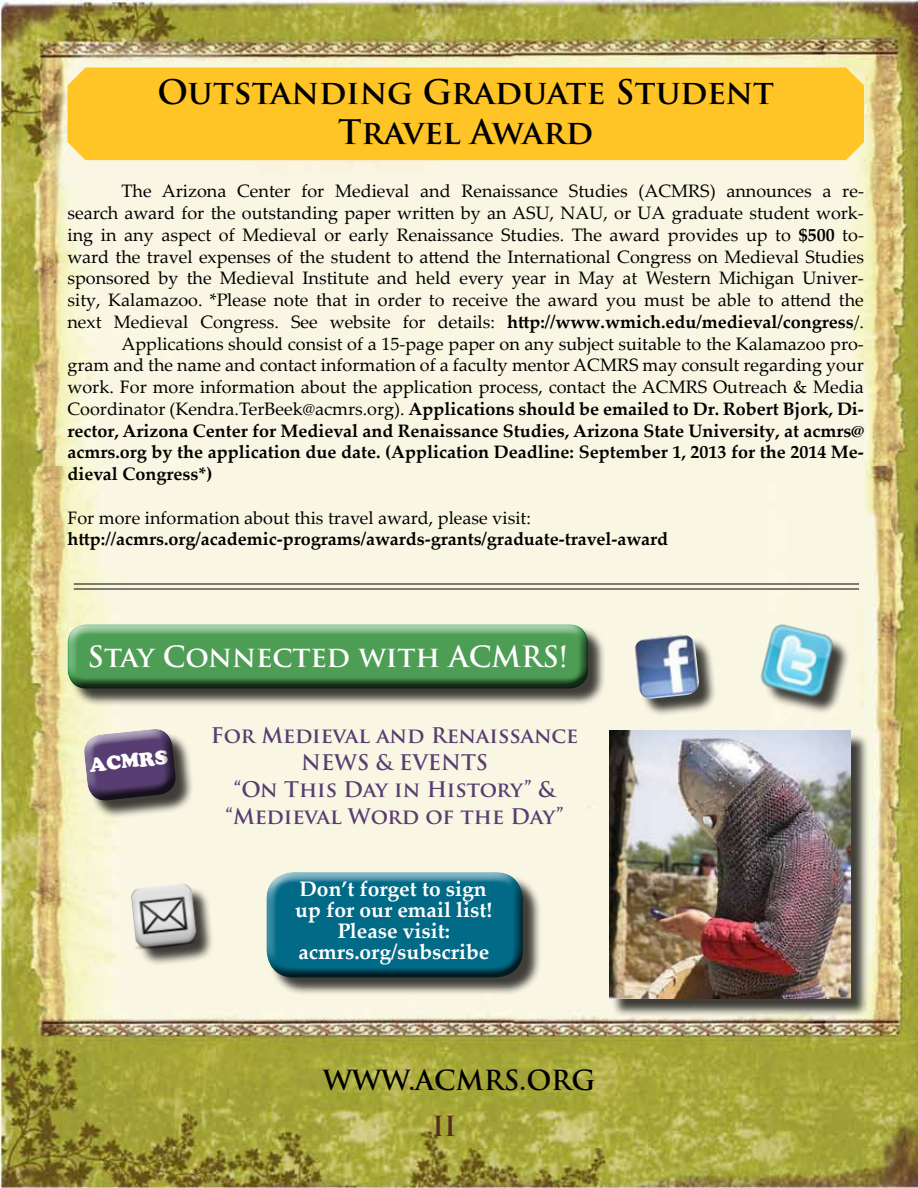
<style>
.page{position:relative;width:918px;height:1188px;background:#fff}
.page>*{position:absolute;margin:0;border:0;box-sizing:border-box;transform-origin:0 0}
.t1{font:700 33px/39.6px "Trajan Pro";color:#000;text-align:center}
.t2{font:700 28.5px "Trajan Pro";color:#fff}
.t3{font:700 27px "Trajan Pro";color:#000}
.t4{font:700 27px "Trajan Pro";color:#552b20}
.t5{font:700 21px/27px "Trajan Pro";color:#573d71;text-align:center}
.t6{font:700 21px/21px "Palatino Linotype";color:#fff;text-align:center}
.t7{font:19.5px "Cooper Black Std";color:#fff}
.t8{font:18px "Palatino Linotype";color:#000}
.t9{font:700 18px "Palatino Linotype";color:#000}
.s1{font-weight:700}
.s2{font-weight:400}
</style>
<div class="page">
<img style="left:0;top:0;width:918px;height:1188px">
<div style="left:134px;top:887px;width:81px;height:80px;background:#f9f6e3"></div>
<img style="left:115px;top:869px;width:96px;height:97px">
<div style="left:87px;top:732px;width:107px;height:87px;background:#000;opacity:.75"></div>
<svg style="left:72px;top:717px;width:117px;height:94px;background:#8e838d"></svg>
<div style="left:764px;top:628px;width:87px;height:88px;background:#000;opacity:.75"></div>
<img style="left:756px;top:621px;width:82px;height:82px">
<div style="left:637px;top:637px;width:81px;height:80px;background:#000;opacity:.75"></div>
<img style="left:633px;top:634px;width:67px;height:66px">
<div style="left:70px;top:626px;width:537px;height:81px;background:#000;opacity:.75"></div>
<div style="left:66px;top:623px;width:528px;height:55px;background:#fff;opacity:.75"></div>
<div style="left:66px;top:626px;width:533px;height:64px;background:#000;opacity:.75"></div>
<div style="left:612px;top:733px;width:257px;height:284px;background:#000;opacity:.75"></div>
<img style="left:609px;top:731px;width:242px;height:268px">
<div style="left:269px;top:874px;width:272px;height:122px;background:#000;opacity:.75"></div>
<div style="left:257px;top:862px;width:270px;height:109px;background:#fff;opacity:.75"></div>
<div style="left:262px;top:878px;width:269px;height:108px;background:#000;opacity:.75"></div>
<hr style="left:74px;top:584px;width:785px;height:1px;background:#000">
<hr style="left:74px;top:588px;width:785px;height:1px;background:#000">
<div style="left:68px;top:68px;width:796px;height:92px;background:#ffc425"></div>
<h1 class="t1" style="left:157px;top:73px;width:618px">Outstanding Graduate Student<br>Travel Award</h1>
<p class="t8" style="left:122px;top:179px;width:744px">The Arizona Center for Medieval and Renaissance Studies (ACMRS) announces a re-</p>
<p class="t8" style="left:68px;top:200px;width:798px">search award for the outstanding paper written by an ASU, NAU, or UA graduate student work-</p>
<p class="t8" style="left:68px;top:222px;width:798px">ing in any aspect of Medieval or early Renaissance Studies. The award provides up to <span class="s1">$500</span> to-</p>
<p class="t8" style="left:68px;top:244px;width:798px">ward the travel expenses of the student to attend the International Congress on Medieval Studies</p>
<p class="t8" style="left:68px;top:265px;width:798px">sponsored by the Medieval Institute and held every year in May at Western Michigan Univer-</p>
<p class="t8" style="left:68px;top:287px;width:798px">sity, Kalamazoo. *Please note that in order to receive the award you must be able to attend the</p>
<p class="t8" style="left:68px;top:309px;width:798px">next Medieval Congress. See website for details: <span class="s1">http://www.wmich.edu/medieval/congress</span>/.</p>
<p class="t8" style="left:121px;top:331px;width:744px">Applications should consist of a 15-page paper on any subject suitable to the Kalamazoo pro-</p>
<p class="t8" style="left:67px;top:352px;width:798px">gram and the name and contact information of a faculty mentor ACMRS may consult regarding your</p>
<p class="t8" style="left:67px;top:374px;width:798px">work. For more information about the application process, contact the ACMRS Outreach &amp; Media</p>
<p class="t9" style="left:67px;top:396px;width:798px"><span class="s2">Coordinator (Kendra.TerBeek@acmrs.org).</span> Applications should be emailed to Dr. Robert Bjork, Di-</p>
<p class="t9" style="left:67px;top:418px;width:798px">rector, Arizona Center for Medieval and Renaissance Studies, Arizona State University, at acmrs@</p>
<p class="t9" style="left:67px;top:439px;width:798px">acmrs.org by the application due date. (Application Deadline: September 1, 2013 for the 2014 Me-</p>
<p class="t9" style="left:67px;top:461px;width:146px">dieval Congress*)</p>
<p class="t8" style="left:67px;top:505px;width:465px">For more information about this travel award, please visit:</p>
<p class="t9" style="left:67px;top:526px;width:602px">http://acmrs.org/academic-programs/awards-grants/graduate-travel-award</p>
<h2 class="t2" style="left:87px;top:638px;width:482px">Stay Connected with ACMRS!</h2>
<p class="t7" style="left:88px;top:753px;width:80px;rotate:-6deg">ACMRS</p>
<p class="t5" style="left:211px;top:722px;width:369px">For Medieval and Renaissance<br>NEWS &amp; EVENTS<br>“On This Day in History” &amp; “Medieval Word of the Day”</p>
<p class="t6" style="left:295px;top:878px;width:199px">Don’t forget to sign up for our email list!<br>Please visit: acmrs.org/subscribe</p>
<h3 class="t3" style="left:323px;top:1063px;width:274px">WWW.ACMRS.ORG</h3>
<h3 class="t4" style="left:432px;top:1109px;width:26px">II</h3>
</div>
